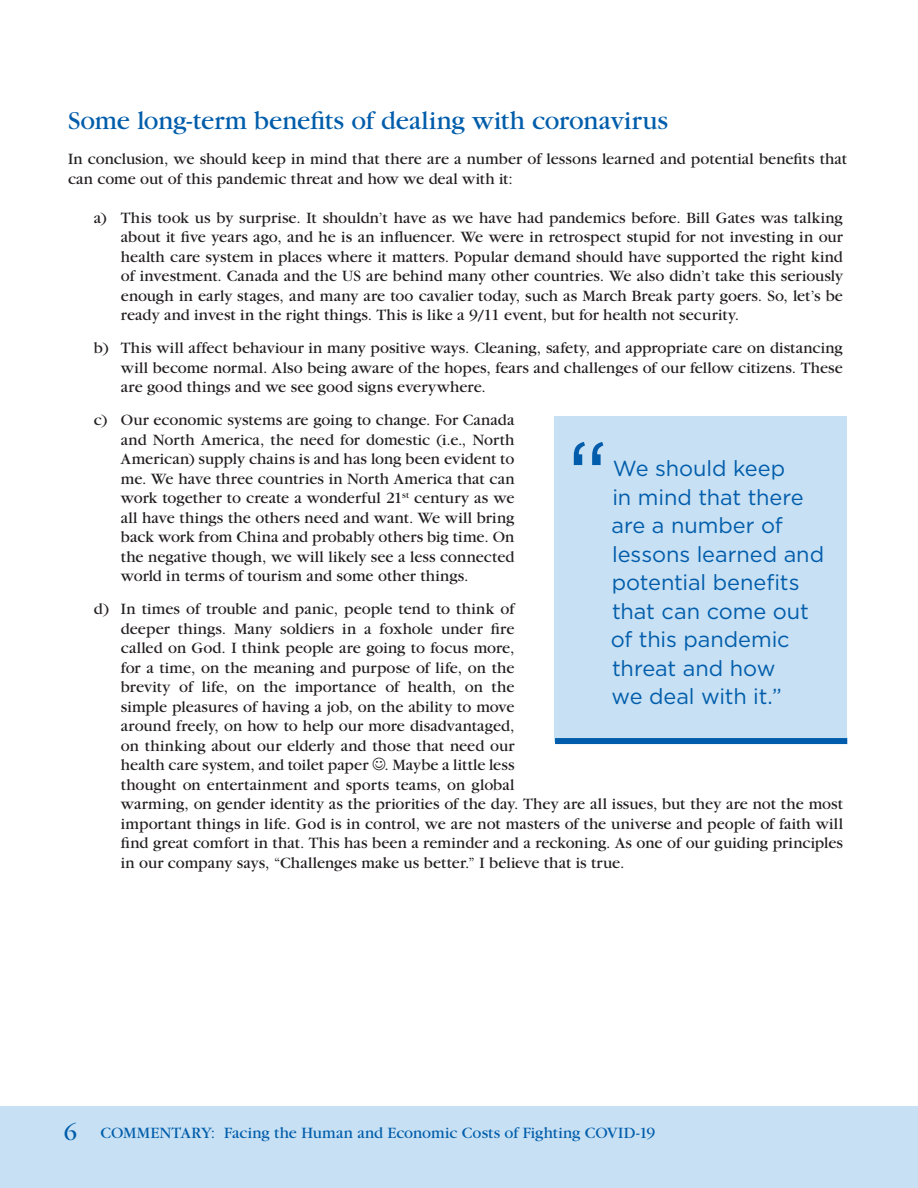
<style>
.page{position:relative;width:918px;height:1188px;background:#fff}
.page>*{position:absolute;margin:0;border:0;box-sizing:border-box;transform-origin:0 0}
.t1{font:102px "Gotham";color:#015dab;scale:.9 1}
.t2{font:27px "Garamond";letter-spacing:-.005em;color:#015dab}
.t3{font:21.75px/28.5px "Gotham";letter-spacing:-.005em;color:#015dab}
.t4{font:16.5px/19.5px "Garamond";letter-spacing:.005em;color:#231f20;text-align:justify}
.t5{font:16.5px "Garamond";color:#015dab}
.s1{font-size:24px}
</style>
<div class="page">
<div style="left:0;top:1106px;width:918px;height:82px;background:#c7e0f3"></div>
<div style="left:554px;top:416px;width:293px;height:325px;background:#c7e0f3"></div>
<div style="left:555px;top:738px;width:292px;height:6px;background:#015dab"></div>
<h2 class="t2" style="left:68px;top:106px;width:602px">Some long-term benefits of dealing with coronavirus</h2>
<p class="t4" style="left:68px;top:150px;width:781px">In conclusion, we should keep in mind that there are a number of lessons learned and potential benefits that can come out of this pandemic threat and how we deal with it:</p>
<p class="t4" style="left:121px;top:208px;width:724px;text-indent:-27px">a) This took us by surprise. It shouldn’t have as we have had pandemics before. Bill Gates was talking about it five years ago, and he is an influencer. We were in retrospect stupid for not investing in our health care system in places where it matters. Popular demand should have supported the right kind of investment. Canada and the US are behind many other countries. We also didn’t take this seriously enough in early stages, and many are too cavalier today, such as March Break party goers. So, let’s be ready and invest in the right things. This is like a 9/11 event, but for health not security.</p>
<p class="t4" style="left:121px;top:339px;width:724px;text-indent:-27px">b) This will affect behaviour in many positive ways. Cleaning, safety, and appropriate care on distancing will become normal. Also being aware of the hopes, fears and challenges of our fellow citizens. These are good things and we see good signs everywhere.</p>
<p class="t4" style="left:121px;top:411px;width:395px;text-indent:-27px">c) Our economic systems are going to change. For Canada and North America, the need for domestic (i.e., North American) supply chains is and has long been evident to me. We have three countries in North America that can work together to create a wonderful 21<sup>st</sup> century as we all have things the others need and want. We will bring back work from China and probably others big time. On the negative though, we will likely see a less connected world in terms of tourism and some other things.</p>
<p class="t4" style="left:121px;top:600px;width:724px;text-align:left;text-indent:-27px">d) In times of trouble and panic, people tend to think of<br>deeper things. Many soldiers in a foxhole under fire<br>called on God. I think people are going to focus more,<br>for a time, on the meaning and purpose of life, on the<br>brevity of life, on the importance of health, on the<br>simple pleasures of having a job, on the ability to move<br>around freely, on how to help our more disadvantaged,<br>on thinking about our elderly and those that need our<br>health care system, and toilet paper . Maybe a little less<br>thought on entertainment and sports teams, on global<br>warming, on gender identity as the priorities of the day. They are all issues, but they are not the most important things in life. God is in control, we are not masters of the universe and people of faith will find great comfort in that. This has been a reminder and a reckoning. As one of our guiding principles in our company says, “Challenges make us better.” I believe that is true.</p>
<h1 class="t1" style="left:567px;top:412px;width:47px">“</h1>
<h3 class="t3" style="left:611px;top:454px;width:215px">We should keep<br>in mind that there are a number of lessons learned and potential benefits that can come out of this pandemic threat and how<br>we deal with it.”</h3>
<p class="t5" style="left:64px;top:1125px;width:593px"><span class="s1">6</span> COMMENTARY: Facing the Human and Economic Costs of Fighting COVID-19</p>
</div>
